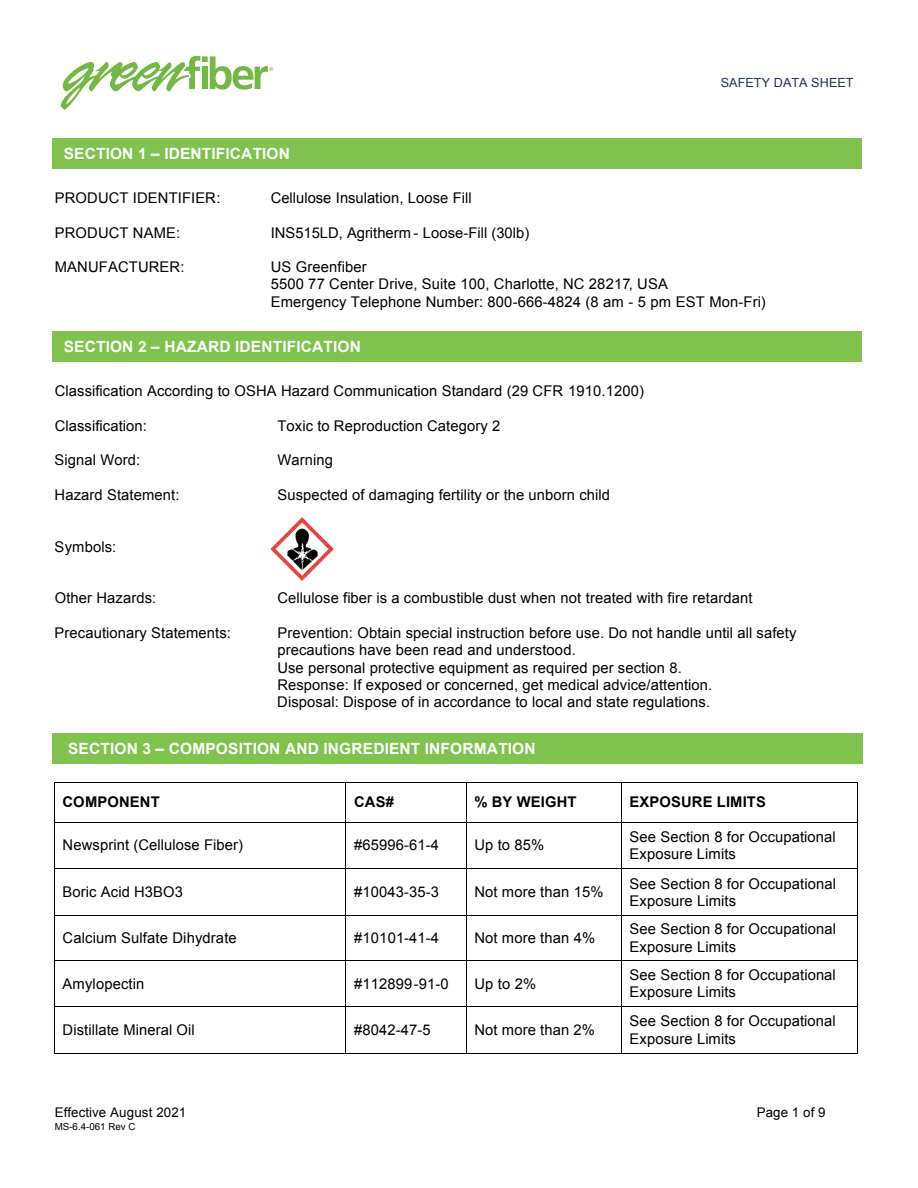
<style>
.page{position:relative;width:918px;height:1188px;background:#fff}
.page>*{position:absolute;margin:0;border:0;box-sizing:border-box;transform-origin:0 0}
.t1{font:700 15.45px "Arial";letter-spacing:.01em;color:#fff}
.t2{font:14.7px/17.2px "Arial";letter-spacing:.01em;color:#000}
.t3{font:700 14.7px "Arial";letter-spacing:.01em;color:#000}
.t4{font:13.35px "Arial";letter-spacing:.005em;color:#000}
.t5{font:12.6px "Arial";letter-spacing:.005em;color:#17365d}
.t6{font:9.75px "Arial";color:#000}
</style>
<div class="page">
<svg style="left:61px;top:56px;width:212px;height:54px"></svg>
<hr style="left:55px;top:782px;width:291px;height:1px;background:#000">
<hr style="left:346px;top:782px;width:120px;height:1px;background:#000">
<hr style="left:467px;top:782px;width:154px;height:1px;background:#000">
<hr style="left:622px;top:782px;width:236px;height:1px;background:#000">
<hr style="left:54px;top:782px;width:1px;height:40px;background:#000">
<hr style="left:346px;top:782px;width:1px;height:40px;background:#000">
<hr style="left:466px;top:782px;width:1px;height:40px;background:#000">
<hr style="left:621px;top:782px;width:1px;height:40px;background:#000">
<hr style="left:858px;top:782px;width:1px;height:40px;background:#000">
<hr style="left:55px;top:822px;width:291px;height:1px;background:#000">
<hr style="left:346px;top:822px;width:120px;height:1px;background:#000">
<hr style="left:467px;top:822px;width:154px;height:1px;background:#000">
<hr style="left:622px;top:822px;width:236px;height:1px;background:#000">
<hr style="left:55px;top:868px;width:291px;height:1px;background:#000">
<hr style="left:346px;top:868px;width:120px;height:1px;background:#000">
<hr style="left:467px;top:868px;width:154px;height:1px;background:#000">
<hr style="left:622px;top:868px;width:236px;height:1px;background:#000">
<svg style="left:466px;top:822px;width:1px;height:71px"></svg>
<svg style="left:621px;top:822px;width:1px;height:71px"></svg>
<hr style="left:466px;top:893px;width:1px;height:69px;background:#000">
<hr style="left:621px;top:893px;width:1px;height:71px;background:#000">
<hr style="left:858px;top:893px;width:1px;height:68px;background:#000">
<hr style="left:55px;top:915px;width:291px;height:1px;background:#000">
<hr style="left:55px;top:960px;width:297px;height:1px;background:#000">
<hr style="left:346px;top:915px;width:120px;height:1px;background:#000">
<hr style="left:346px;top:960px;width:126px;height:1px;background:#000">
<hr style="left:467px;top:915px;width:154px;height:1px;background:#000">
<hr style="left:622px;top:915px;width:236px;height:1px;background:#000">
<hr style="left:467px;top:960px;width:154px;height:1px;background:#000">
<hr style="left:618px;top:960px;width:240px;height:1px;background:#000">
<hr style="left:346px;top:908px;width:1px;height:75px;background:#000">
<hr style="left:55px;top:1006px;width:291px;height:1px;background:#000">
<hr style="left:346px;top:1006px;width:120px;height:1px;background:#000">
<hr style="left:467px;top:1006px;width:154px;height:1px;background:#000">
<hr style="left:622px;top:1006px;width:236px;height:1px;background:#000">
<svg style="left:54px;top:822px;width:1px;height:232px"></svg>
<hr style="left:55px;top:1053px;width:291px;height:1px;background:#000">
<hr style="left:346px;top:1053px;width:120px;height:1px;background:#000">
<svg style="left:466px;top:962px;width:1px;height:92px"></svg>
<hr style="left:467px;top:1053px;width:154px;height:1px;background:#000">
<svg style="left:621px;top:964px;width:1px;height:90px"></svg>
<hr style="left:622px;top:1053px;width:236px;height:1px;background:#000">
<div style="left:52px;top:138px;width:810px;height:30px;background:#7fc24d"></div>
<div style="left:52px;top:331px;width:810px;height:30px;background:#7fc24d"></div>
<div style="left:52px;top:734px;width:811px;height:30px;background:#7fc24d"></div>
<img style="left:271px;top:517px;width:63px;height:63px">
<p class="t1" style="left:64px;top:143px;width:228px">SECTION 1 – IDENTIFICATION</p>
<p class="t5" style="left:721px;top:75px;width:134px">SAFETY DATA SHEET</p>
<p class="t2" style="left:55px;top:190px;width:167px">PRODUCT IDENTIFIER:</p>
<p class="t2" style="left:55px;top:224px;width:127px">PRODUCT NAME:</p>
<p class="t2" style="left:55px;top:259px;width:131px">MANUFACTURER:</p>
<p class="t2" style="left:271px;top:190px;width:203px">Cellulose Insulation, Loose Fill</p>
<p class="t2" style="left:271px;top:224px;width:260px">INS515LD, Agritherm - Loose-Fill (30lb)</p>
<p class="t2" style="left:271px;top:259px;width:497px">US Greenfiber<br>5500 77 Center Drive, Suite 100, Charlotte, NC 28217, USA<br>Emergency Telephone Number: 800-666-4824 (8 am - 5 pm EST Mon-Fri)</p>
<p class="t1" style="left:64px;top:336px;width:299px">SECTION 2 – HAZARD IDENTIFICATION</p>
<p class="t2" style="left:55px;top:383px;width:591px">Classification According to OSHA Hazard Communication Standard (29 CFR 1910.1200)</p>
<p class="t2" style="left:55px;top:417px;width:94px">Classification:</p>
<p class="t2" style="left:277px;top:417px;width:224px">Toxic to Reproduction Category 2</p>
<p class="t2" style="left:55px;top:452px;width:87px">Signal Word:</p>
<p class="t2" style="left:277px;top:452px;width:57px">Warning</p>
<p class="t2" style="left:55px;top:486px;width:126px">Hazard Statement:</p>
<p class="t2" style="left:277px;top:486px;width:334px">Suspected of damaging fertility or the unborn child</p>
<p class="t2" style="left:55px;top:538px;width:63px">Symbols:</p>
<p class="t2" style="left:55px;top:590px;width:103px">Other Hazards:</p>
<p class="t2" style="left:277px;top:590px;width:477px">Cellulose fiber is a combustible dust when not treated with fire retardant</p>
<p class="t2" style="left:55px;top:624px;width:178px">Precautionary Statements:</p>
<p class="t2" style="left:277px;top:624px;width:521px">Prevention: Obtain special instruction before use. Do not handle until all safety precautions have been read and understood.<br>Use personal protective equipment as required per section 8.<br>Response: If exposed or concerned, get medical advice/attention.<br>Disposal: Dispose of in accordance to local and state regulations.</p>
<p class="t1" style="left:68px;top:738px;width:469px">SECTION 3 – COMPOSITION AND INGREDIENT INFORMATION</p>
<p class="t3" style="left:63px;top:792px;width:99px">COMPONENT</p>
<p class="t3" style="left:354px;top:792px;width:41px">CAS#</p>
<p class="t3" style="left:474px;top:792px;width:104px">% BY WEIGHT</p>
<p class="t3" style="left:630px;top:792px;width:138px">EXPOSURE LIMITS</p>
<p class="t2" style="left:63px;top:837px;width:182px">Newsprint (Cellulose Fiber)</p>
<p class="t2" style="left:354px;top:837px;width:86px">#65996-61-4</p>
<p class="t2" style="left:474px;top:837px;width:71px">Up to 85%</p>
<p class="t2" style="left:630px;top:828px;width:208px">See Section 8 for Occupational<br>Exposure Limits</p>
<p class="t2" style="left:63px;top:884px;width:122px">Boric Acid H3BO3</p>
<p class="t2" style="left:63px;top:930px;width:122px">Boric Acid H3BO3</p>
<p class="t2" style="left:630px;top:875px;width:208px">See Section 8 for Occupational<br>Exposure Limits</p>
<p class="t2" style="left:630px;top:921px;width:208px">See Section 8 for Occupational<br>Exposure Limits</p>
<p class="t2" style="left:474px;top:884px;width:131px">Not more than 15%</p>
<p class="t2" style="left:474px;top:929px;width:122px">Not more than 4%</p>
<p class="t2" style="left:354px;top:884px;width:86px">#10043-35-3</p>
<p class="t2" style="left:354px;top:929px;width:86px">#10101-41-4</p>
<p class="t2" style="left:63px;top:929px;width:176px">Calcium Sulfate Dihydrate</p>
<p class="t2" style="left:63px;top:976px;width:122px">Boric Acid H3BO3</p>
<p class="t2" style="left:354px;top:975px;width:96px">#112899-91-0</p>
<p class="t2" style="left:474px;top:975px;width:63px">Up to 2%</p>
<p class="t2" style="left:630px;top:966px;width:208px">See Section 8 for Occupational<br>Exposure Limits</p>
<p class="t2" style="left:63px;top:975px;width:83px">Amylopectin</p>
<p class="t2" style="left:63px;top:1022px;width:122px">Boric Acid H3BO3</p>
<p class="t2" style="left:63px;top:1021px;width:134px">Distillate Mineral Oil</p>
<p class="t2" style="left:354px;top:1021px;width:78px">#8042-47-5</p>
<p class="t2" style="left:474px;top:1021px;width:122px">Not more than 2%</p>
<p class="t2" style="left:630px;top:1013px;width:208px">See Section 8 for Occupational<br>Exposure Limits</p>
<p class="t4" style="left:55px;top:1103px;width:133px">Effective August 2021</p>
<p class="t4" style="left:757px;top:1103px;width:70px">Page 1 of 9</p>
<p class="t6" style="left:55px;top:1121px;width:82px">MS-6.4-061 Rev C</p>
</div>
